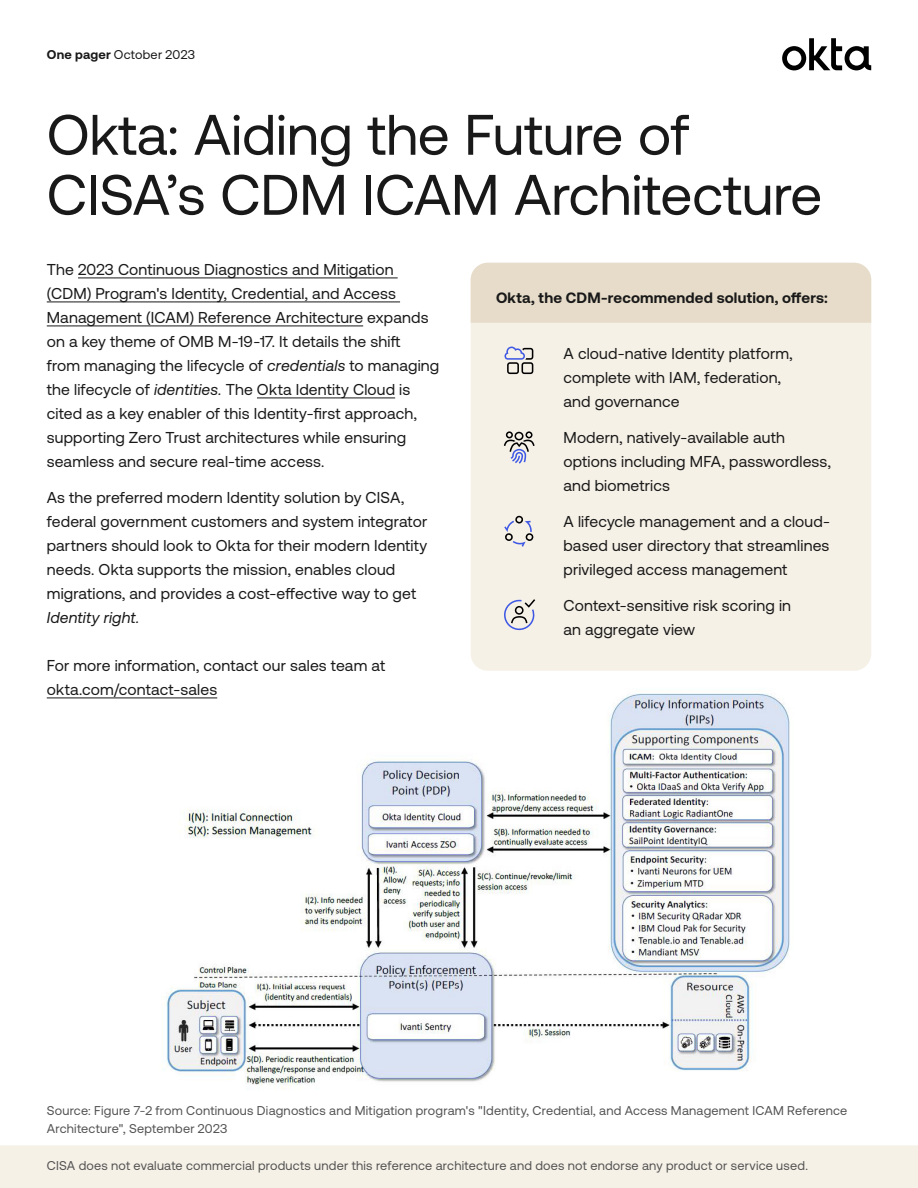
<style>
.page{position:relative;width:918px;height:1188px;background:#fff}
.page>*{position:absolute;margin:0;border:0;box-sizing:border-box;transform-origin:0 0}
.t1{font:57px/60px "Aeonik";color:#191919}
.t2{font:15.75px/24px "Aeonik";letter-spacing:.01em;color:#191919}
.t3{font:italic 15.75px "Aeonik";letter-spacing:.01em;color:#191919}
.t4{font:700 15px "Aeonik";letter-spacing:.015em;color:#191919}
.t5{font:12.75px/18px "Aeonik";letter-spacing:.02em;color:#535353}
.t6{font:12.75px "Aeonik";letter-spacing:.015em;color:#191919}
.s1{font-weight:700}
.s2{font-style:italic}
</style>
<div class="page">
<svg style="left:782px;top:38px;width:89px;height:32px"></svg>
<div style="left:0;top:1145px;width:918px;height:43px;background:#f6f1e7"></div>
<div style="left:471px;top:263px;width:400px;height:408px;background:#f6f1e7;border-radius:17px"></div>
<div style="left:471px;top:263px;width:400px;height:60px;background:#e6dcc9"></div>
<svg style="left:504px;top:431px;width:31px;height:33px"></svg>
<svg style="left:504px;top:515px;width:30px;height:32px"></svg>
<svg style="left:505px;top:347px;width:28px;height:27px"></svg>
<svg style="left:504px;top:599px;width:31px;height:31px"></svg>
<img style="left:96px;top:693px;width:694px;height:396px">
<hr style="left:78px;top:277px;width:320px;height:1px;background:#191919">
<hr style="left:47px;top:301px;width:353px;height:1px;background:#191919">
<hr style="left:47px;top:325px;width:316px;height:1px;background:#191919">
<hr style="left:257px;top:397px;width:138px;height:1px;background:#191919">
<hr style="left:47px;top:697px;width:170px;height:1px;background:#191919">
<p class="t6" style="left:47px;top:48px;width:150px"><span class="s1">One pager</span> October 2023</p>
<h1 class="t1" style="left:47px;top:105px;width:777px">Okta: Aiding the Future of<br>CISA’s CDM ICAM Architecture</h1>
<p class="t2" style="left:47px;top:257px;width:394px">The 2023 Continuous Diagnostics and Mitigation (CDM) Program's Identity, Credential, and Access Management (ICAM) Reference Architecture expands on a key theme of OMB M-19-17. It details the shift<br>from managing the lifecycle of <span class="s2">credentials</span> to managing the lifecycle of <span class="s2">identities.</span> The Okta Identity Cloud is cited as a key enabler of this Identity-first approach, supporting Zero Trust architectures while ensuring seamless and secure real-time access.</p>
<p class="t2" style="left:47px;top:485px;width:382px">As the preferred modern Identity solution by CISA, federal government customers and system integrator partners should look to Okta for their modern Identity needs. Okta supports the mission, enables cloud migrations, and provides a cost-effective way to get</p>
<p class="t3" style="left:47px;top:609px;width:94px">Identity right.</p>
<p class="t2" style="left:47px;top:653px;width:340px">For more information, contact our sales team at okta.com/contact-sales</p>
<p class="t4" style="left:496px;top:289px;width:333px">Okta, the CDM-recommended solution, offers:</p>
<p class="t2" style="left:564px;top:341px;width:231px">A cloud-native Identity platform, complete with IAM, federation, and governance</p>
<p class="t2" style="left:564px;top:425px;width:269px">Modern, natively-available auth options including MFA, passwordless, and biometrics</p>
<p class="t2" style="left:564px;top:509px;width:268px;text-align:justify">A lifecycle management and a cloud&shy;based user directory that streamlines privileged access management</p>
<p class="t2" style="left:564px;top:593px;width:229px">Context-sensitive risk scoring in an aggregate view</p>
<p class="t5" style="left:47px;top:1101px;width:802px">Source: Figure 7-2 from Continuous Diagnostics and Mitigation program's "Identity, Credential, and Access Management ICAM Reference<br>Architecture", September 2023</p>
<p class="t5" style="left:47px;top:1157px;width:763px">CISA does not evaluate commercial products under this reference architecture and does not endorse any product or service used.</p>
</div>
